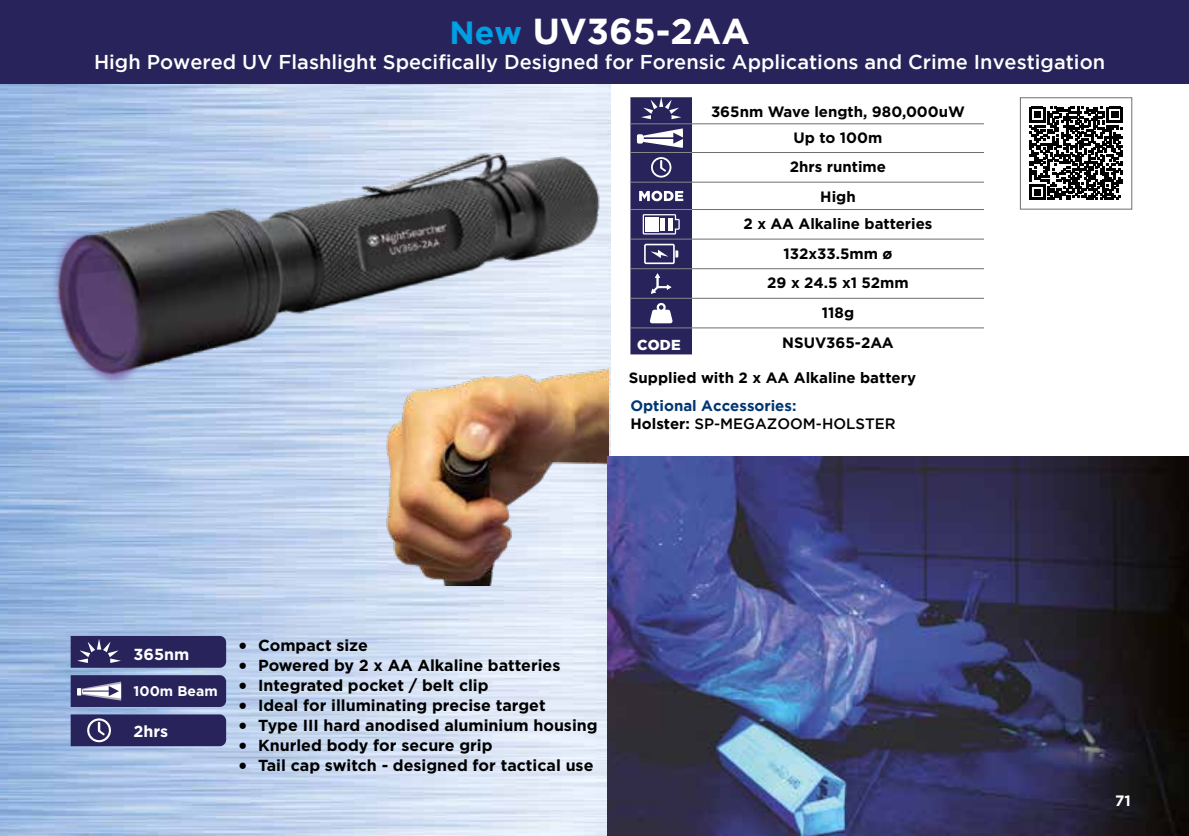
<style>
.page{position:relative;width:1189px;height:836px;background:#fff}
.page>*{position:absolute;margin:0;border:0;box-sizing:border-box;transform-origin:0 0}
.t1{font:700 36px "Gotham";color:#fff}
.t2{font:500 20px "Gotham";color:#fff}
.t3{font:700 16px "Gotham";color:#000}
.t4{font:700 16px "Gotham";color:#fff}
.t5{font:700 15px/29.6px "Gotham";color:#000;text-align:center}
.t6{font:700 15px/18px "Gotham";color:#003772}
.t7{font:700 15px "Gotham";color:#000}
.t8{font:700 15px "Gotham";color:#fff}
.t9{font:900 14.4px "Gotham";color:#fff}
.t10{font:700 14px "Gotham";color:#fff}
.s1{font-size:32px;color:#009fe3}
.s2{color:#000}
.s3{font-weight:500;color:#000}
.s4{font-family:"Minion Pro";font-weight:400;font-size:24px}
</style>
<div class="page">
<div style="left:0;top:0;width:1189px;height:798px;background:#29235c"></div>
<div style="left:0;top:84px;width:1189px;height:752px;background:#fff"></div>
<img style="left:0;top:84px;width:611px;height:752px">
<svg style="left:71px;top:636px;width:155px;height:32px;background:#312c63"></svg>
<svg style="left:71px;top:675px;width:155px;height:32px;background:#3b366a"></svg>
<svg style="left:71px;top:714px;width:155px;height:32px;background:#322d64"></svg>
<hr style="left:692px;top:123px;width:292px;height:1px;background:#706f6f">
<hr style="left:692px;top:152px;width:292px;height:1px;background:#706f6f">
<hr style="left:692px;top:182px;width:292px;height:1px;background:#706f6f">
<hr style="left:692px;top:209px;width:292px;height:1px;background:#706f6f">
<hr style="left:692px;top:239px;width:292px;height:1px;background:#706f6f">
<hr style="left:692px;top:268px;width:292px;height:1px;background:#706f6f">
<hr style="left:692px;top:298px;width:292px;height:1px;background:#706f6f">
<hr style="left:692px;top:327px;width:292px;height:1px;background:#706f6f">
<svg style="left:630px;top:97px;width:62px;height:257px;background:#4d4877"></svg>
<svg style="left:1029px;top:107px;width:94px;height:93px"></svg>
<div style="left:1020px;top:97px;width:112px;height:113px;border:1px solid #706f6f"></div>
<img style="left:26px;top:114px;width:616px;height:281px">
<img style="left:381px;top:323px;width:227px;height:263px">
<img style="left:607px;top:456px;width:582px;height:380px">
<h1 class="t1" style="left:449px;top:11px;width:302px"><span class="s1">New</span> UV365-2AA</h1>
<p class="t2" style="left:94px;top:50px;width:1013px">High Powered UV Flashlight Specifically Designed for Forensic Applications and Crime Investigation</p>
<p class="t5" style="left:711px;top:98px;width:255px;line-height:26.6px">365nm Wave length, 980,000uW<br>Up to 100m</p>
<p class="t5" style="left:790px;top:152px;width:98px">2hrs runtime<br>High</p>
<p class="t5" style="left:743px;top:209px;width:190px">2 x AA Alkaline batteries<br>132x33.5mm ø<br>29 x 24.5 x1 52mm<br>118g</p>
<p class="t9" style="left:637px;top:336px;width:45px">CODE</p>
<p class="t5" style="left:782px;top:327px;width:113px">NSUV365-2AA</p>
<p class="t7" style="left:629px;top:369px;width:289px">Supplied with 2 x AA Alkaline battery</p>
<p class="t6" style="left:630px;top:396px;width:267px">Optional Accessories:<br><span class="s2">Holster:</span> <span class="s3">SP-MEGAZOOM-HOLSTER</span></p>
<p class="t4" style="left:134px;top:645px;width:57px">365nm</p>
<p class="t10" style="left:134px;top:682px;width:86px">100m Beam</p>
<p class="t4" style="left:134px;top:722px;width:36px">2hrs</p>
<p class="t3" style="left:238px;top:636px;width:131px"><span class="s4">•</span> Compact size</p>
<p class="t3" style="left:238px;top:656px;width:324px"><span class="s4">•</span> Powered by 2 x AA Alkaline batteries</p>
<p class="t3" style="left:238px;top:676px;width:252px"><span class="s4">•</span> Integrated pocket / belt clip</p>
<p class="t3" style="left:238px;top:696px;width:309px"><span class="s4">•</span> Ideal for illuminating precise target</p>
<p class="t3" style="left:238px;top:716px;width:361px"><span class="s4">•</span> Type III hard anodised aluminium housing</p>
<p class="t3" style="left:238px;top:736px;width:256px"><span class="s4">•</span> Knurled body for secure grip</p>
<p class="t3" style="left:238px;top:756px;width:357px"><span class="s4">•</span> Tail cap switch - designed for tactical use</p>
<p class="t8" style="left:1115px;top:792px;width:17px">71</p>
</div>
